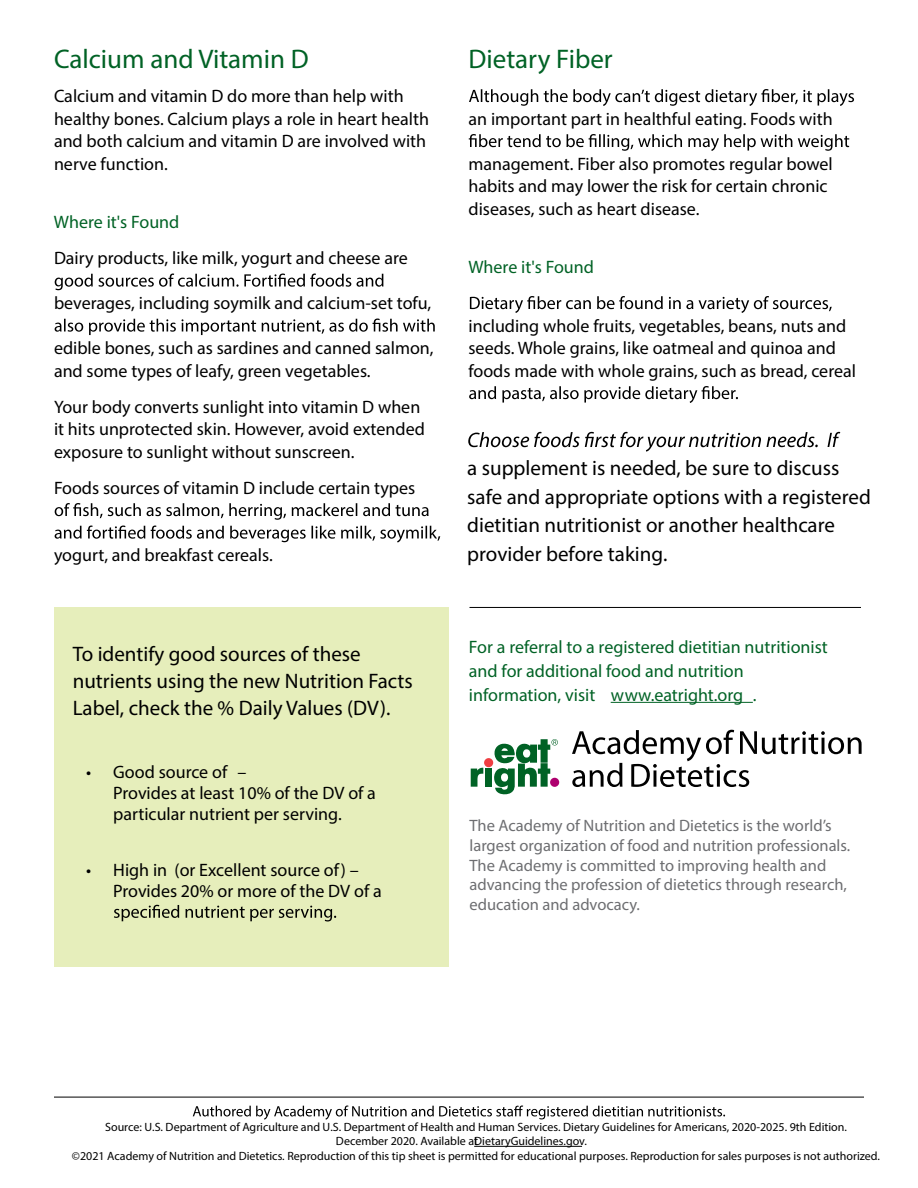
<style>
.page{position:relative;width:918px;height:1188px;background:#fff}
.page>*{position:absolute;margin:0;border:0;box-sizing:border-box;transform-origin:0 0}
.t1{font:27px "Myriad Pro";color:#006225}
.t2{font:italic 21px/28.5px "Myriad Pro";color:#000}
.t3{font:21px/27px "Myriad Pro";color:#000}
.t4{font:18px/22.5px "Myriad Pro";color:#000}
.t5{font:700 18px/24px "Myriad Pro";color:#006225}
.t6{font:16.5px/19.8px "Myriad Pro";color:#6d6e71}
.t7{font:italic 12px/14.4px "Myriad Pro";color:#000}
.t8{font:300 12px "Myriad Pro";color:#000}
.s1{font-weight:700}
</style>
<div class="page">
<svg style="left:55px;top:274px;width:328px;height:16px"></svg>
<svg style="left:55px;top:319px;width:380px;height:16px"></svg>
<svg style="left:55px;top:503px;width:374px;height:17px"></svg>
<svg style="left:55px;top:526px;width:385px;height:16px"></svg>
<svg style="left:469px;top:89px;width:385px;height:17px"></svg>
<svg style="left:469px;top:134px;width:380px;height:17px"></svg>
<svg style="left:470px;top:296px;width:362px;height:17px"></svg>
<svg style="left:469px;top:386px;width:269px;height:17px"></svg>
<hr style="left:611px;top:702px;width:142px;height:1px;background:#006225">
<hr style="left:470px;top:607px;width:391px;height:1px;background:#000">
<div style="left:484px;top:758px;width:9px;height:9px;background:#ef3e42;border-radius:50%"></div>
<svg style="left:471px;top:768px;width:12px;height:19px"></svg>
<div style="left:485px;top:769px;width:7px;height:18px;background:#006225"></div>
<svg style="left:494px;top:739px;width:64px;height:56px"></svg>
<svg style="left:572px;top:730px;width:290px;height:57px"></svg>
<hr style="left:474px;top:1146px;width:108px;height:1px;background:#000">
<svg style="left:193px;top:1106px;width:532px;height:14px"></svg>
<hr style="left:54px;top:1097px;width:810px;height:1px;background:#000">
<div style="left:55px;top:607px;width:394px;height:359px;background:#e6eebb"></div>
<svg style="left:114px;top:905px;width:222px;height:17px"></svg>
<svg style="left:468px;top:432px;width:372px;height:20px"></svg>
<h1 class="t1" style="left:54px;top:43px;width:256px">Calcium and Vitamin D</h1>
<h1 class="t1" style="left:469px;top:43px;width:146px">Dietary Fiber</h1>
<p class="t4" style="left:54px;top:84px;width:377px">Calcium and vitamin D do more than help with healthy bones. Calcium plays a role in heart health and both calcium and vitamin D are involved with nerve function.</p>
<p class="t4" style="left:469px;top:107px;width:366px">an important part in healthful eating. Foods with</p>
<p class="t4" style="left:469px;top:152px;width:366px">management. Fiber also promotes regular bowel habits and may lower the risk for certain chronic diseases, such as heart disease.</p>
<p class="t5" style="left:54px;top:210px;width:127px">Where it's Found</p>
<p class="t4" style="left:54px;top:246px;width:355px">Dairy products, like milk, yogurt and cheese are</p>
<p class="t4" style="left:54px;top:291px;width:379px">beverages, including soymilk and calcium-set tofu,</p>
<p class="t4" style="left:54px;top:336px;width:381px">edible bones, such as sardines and canned salmon, and some types of leafy, green vegetables.</p>
<p class="t4" style="left:54px;top:395px;width:372px">Your body converts sunlight into vitamin D when it hits unprotected skin. However, avoid extended exposure to sunlight without sunscreen.</p>
<p class="t4" style="left:54px;top:476px;width:363px">Foods sources of vitamin D include certain types</p>
<p class="t5" style="left:469px;top:255px;width:127px">Where it's Found</p>
<p class="t4" style="left:469px;top:314px;width:389px">including whole fruits, vegetables, beans, nuts and seeds. Whole grains, like oatmeal and quinoa and foods made with whole grains, such as bread, cereal</p>
<p class="t2" style="left:467px;top:454px;width:405px">a supplement is needed, be sure to discuss safe and appropriate options with a registered dietitian nutritionist or another healthcare provider before taking.</p>
<p class="t4" style="left:54px;top:543px;width:220px">yogurt, and breakfast cereals.</p>
<p class="t3" style="left:73px;top:640px;width:342px">To identify good sources of these nutrients using the new Nutrition Facts<br>Label, check the % Daily Values (DV).</p>
<p class="t4" style="left:113px;top:761px;width:264px;line-height:21px;text-indent:-27px"><span class="s1">• Good source of</span> –<br>Provides at least 10% of the DV of a particular nutrient per serving.</p>
<p class="t4" style="left:113px;top:859px;width:270px;line-height:21px;text-indent:-27px"><span class="s1">• High in</span> (or Excellent source of) –<br>Provides 20% or more of the DV of a</p>
<p class="t5" style="left:469px;top:634px;width:360px">For a referral to a registered dietitian nutritionist and for additional food and nutrition information, visit www.eatright.org .</p>
<p class="t6" style="left:469px;top:815px;width:382px">The Academy of Nutrition and Dietetics is the world’s largest organization of food and nutrition professionals.<br>The Academy is committed to improving health and advancing the profession of dietetics through research, education and advocacy.</p>
<p class="t7" style="left:336px;top:1119px;width:513px;text-indent:-231px">Source: U.S. Department of Agriculture and U.S. Department of Health and Human Services. Dietary Guidelines for Americans, 2020-2025. 9th Edition.<br>December 2020. Available at DietaryGuidelines.gov.</p>
<p class="t8" style="left:72px;top:1148px;width:810px">©2021 Academy of Nutrition and Dietetics. Reproduction of this tip sheet is permitted for educational purposes. Reproduction for sales purposes is not authorized.</p>
</div>
